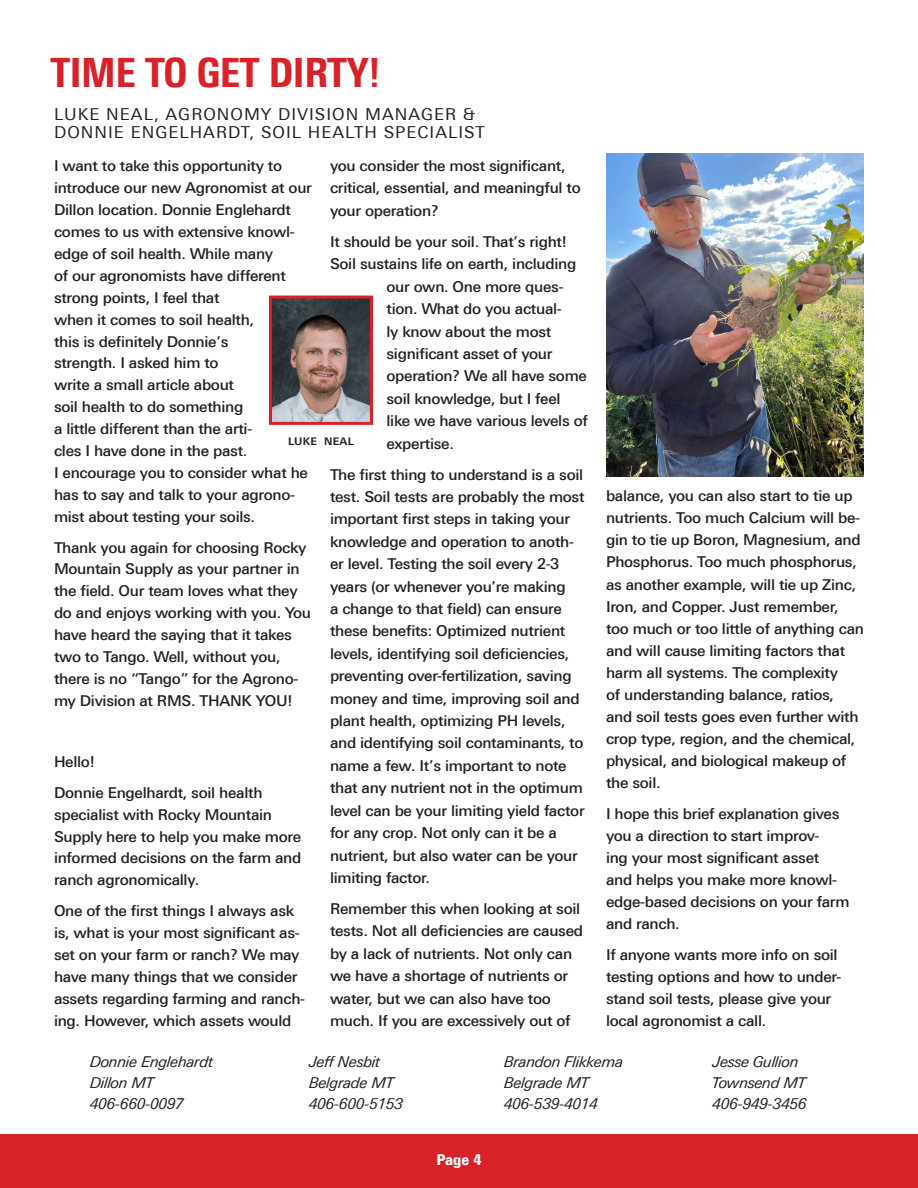
<style>
.page{position:relative;width:918px;height:1188px;background:#fff}
.page>*{position:absolute;margin:0;border:0;box-sizing:border-box;transform-origin:0 0}
.Headline{font:800 condensed 40.5px "Univers Next Pro";letter-spacing:-.01em;color:#d92128}
.Byline{font:16.5px "Univers Next Pro";letter-spacing:.06em;color:#231f20}
.Body_Copy{font:500 15px/21.9px "Univers Next Pro";letter-spacing:-.02em;color:#231f20}
.Body_Copy-2{font:italic 15px "Univers Next Pro";letter-spacing:-.02em;color:#231f20}
.t1{font:900 condensed 15px "Univers Next Pro";color:#fff}
.Author_Name{font:700 10.5px "Univers Next Pro";letter-spacing:.02em;color:#231f20}
</style>
<div class="page">
<div style="left:0;top:1134px;width:918px;height:54px;background:#d92128"></div>
<img style="left:273px;top:300px;width:96px;height:121px">
<div style="left:269px;top:296px;width:104px;height:129px;border:3px solid #d92128"></div>
<img style="left:606px;top:154px;width:258px;height:323px">
<p class="Headline" style="left:50px;top:48px;width:332px">TIME TO GET DIRTY!</p>
<p class="Byline" style="left:54px;top:105px;width:422px">LUKE NEAL, AGRONOMY DIVISION MANAGER &amp;</p>
<p class="Byline" style="left:54px;top:123px;width:432px">DONNIE ENGELHARDT, SOIL HEALTH SPECIALIST</p>
<p class="Body_Copy" style="left:54px;top:155px;width:260px">I want to take this opportunity to introduce our new Agronomist at our<br>Dillon location. Donnie Englehardt comes to us with extensive knowl&shy;edge of soil health. While many<br>of our agronomists have different strong points, I feel that<br>when it comes to soil health,<br>this is definitely Donnie’s<br>strength. I asked him to<br>write a small article about<br>soil health to do something<br>a little different than the arti-<br>cles I have done in the past.<br>I encourage you to consider what he has to say and talk to your agrono&shy;mist about testing your soils.</p>
<p class="Body_Copy" style="left:54px;top:536px;width:259px">Thank you again for choosing Rocky Mountain Supply as your partner in the field. Our team loves what they do and enjoys working with you. You have heard the saying that it takes two to Tango. Well, without you, there is no “Tango” for the Agrono&shy;my Division at RMS. THANK YOU!</p>
<p class="Body_Copy" style="left:330px;top:154px;width:252px;line-height:22.4px">you consider the most significant, critical, essential, and meaningful to your operation?</p>
<p class="Body_Copy" style="left:330px;top:231px;width:238px">It should be your soil. That’s right!</p>
<p class="Body_Copy" style="left:330px;top:253px;width:248px">Soil sustains life on earth, including</p>
<p class="Body_Copy" style="left:387px;top:275px;width:179px">our own. One more ques-</p>
<p class="Body_Copy" style="left:387px;top:298px;width:177px">tion. What do you actual-</p>
<p class="Body_Copy" style="left:387px;top:320px;width:166px">ly know about the most</p>
<p class="Body_Copy" style="left:387px;top:343px;width:168px">significant asset of your</p>
<p class="Body_Copy" style="left:387px;top:365px;width:202px">operation? We all have some</p>
<p class="Body_Copy" style="left:387px;top:387px;width:176px">soil knowledge, but I feel</p>
<p class="Body_Copy" style="left:387px;top:410px;width:203px">like we have various levels of</p>
<p class="Body_Copy" style="left:387px;top:432px;width:69px">expertise.</p>
<p class="Body_Copy" style="left:330px;top:463px;width:256px;line-height:22.4px">The first thing to understand is a soil test. Soil tests are probably the most important first steps in taking your knowledge and operation to anoth&shy;er level. Testing the soil every 2-3 years (or whenever you’re making<br>a change to that field) can ensure these benefits: Optimized nutrient levels, identifying soil deficiencies, preventing over-fertilization, saving money and time, improving soil and plant health, optimizing PH levels, and identifying soil contaminants, to name a few. It’s important to note that any nutrient not in the optimum level can be your limiting yield factor for any crop. Not only can it be a nutrient, but also water can be your limiting factor.</p>
<p class="Body_Copy" style="left:330px;top:897px;width:255px;line-height:22.4px">Remember this when looking at soil tests. Not all deficiencies are caused by a lack of nutrients. Not only can we have a shortage of nutrients or water, but we can also have too much. If you are excessively out of</p>
<p class="Author_Name" style="left:288px;top:435px;width:67px">LUKE NEAL</p>
<p class="Body_Copy" style="left:54px;top:751px;width:42px">Hello!</p>
<p class="Body_Copy" style="left:54px;top:781px;width:249px">Donnie Engelhardt, soil health specialist with Rocky Mountain<br>Supply here to help you make more informed decisions on the farm and ranch agronomically.</p>
<p class="Body_Copy" style="left:54px;top:900px;width:253px">One of the first things I always ask is, what is your most significant as&shy;set on your farm or ranch? We may have many things that we consider assets regarding farming and ranch&shy;ing. However, which assets would</p>
<p class="Body_Copy" style="left:606px;top:485px;width:260px">balance, you can also start to tie up nutrients. Too much Calcium will be&shy;gin to tie up Boron, Magnesium, and Phosphorus. Too much phosphorus, as another example, will tie up Zinc, Iron, and Copper. Just remember, too much or too little of anything can and will cause limiting factors that harm all systems. The complexity<br>of understanding balance, ratios, and soil tests goes even further with crop type, region, and the chemical, physical, and biological makeup of the soil.</p>
<p class="Body_Copy" style="left:606px;top:802px;width:245px">I hope this brief explanation gives you a direction to start improv-<br>ing your most significant asset<br>and helps you make more knowl&shy;edge-based decisions on your farm and ranch.</p>
<p class="Body_Copy" style="left:606px;top:943px;width:237px">If anyone wants more info on soil testing options and how to under&shy;stand soil tests, please give your local agronomist a call.</p>
<p class="Body_Copy-2" style="left:90px;top:1053px;width:125px">Donnie Englehardt</p>
<p class="Body_Copy-2" style="left:309px;top:1053px;width:73px">Jeff Nesbit</p>
<p class="Body_Copy-2" style="left:504px;top:1053px;width:121px">Brandon Flikkema</p>
<p class="Body_Copy-2" style="left:713px;top:1053px;width:88px">Jesse Gullion</p>
<p class="Body_Copy-2" style="left:90px;top:1074px;width:65px">Dillon MT</p>
<p class="Body_Copy-2" style="left:309px;top:1074px;width:87px">Belgrade MT</p>
<p class="Body_Copy-2" style="left:504px;top:1074px;width:87px">Belgrade MT</p>
<p class="Body_Copy-2" style="left:713px;top:1074px;width:95px">Townsend MT</p>
<p class="Body_Copy-2" style="left:90px;top:1094px;width:96px">406-660-0097</p>
<p class="Body_Copy-2" style="left:309px;top:1094px;width:96px">406-600-5153</p>
<p class="Body_Copy-2" style="left:504px;top:1094px;width:96px">406-539-4014</p>
<p class="Body_Copy-2" style="left:713px;top:1094px;width:96px">406-949-3456</p>
<p class="t1" style="left:437px;top:1150px;width:46px">Page 4</p>
</div>
